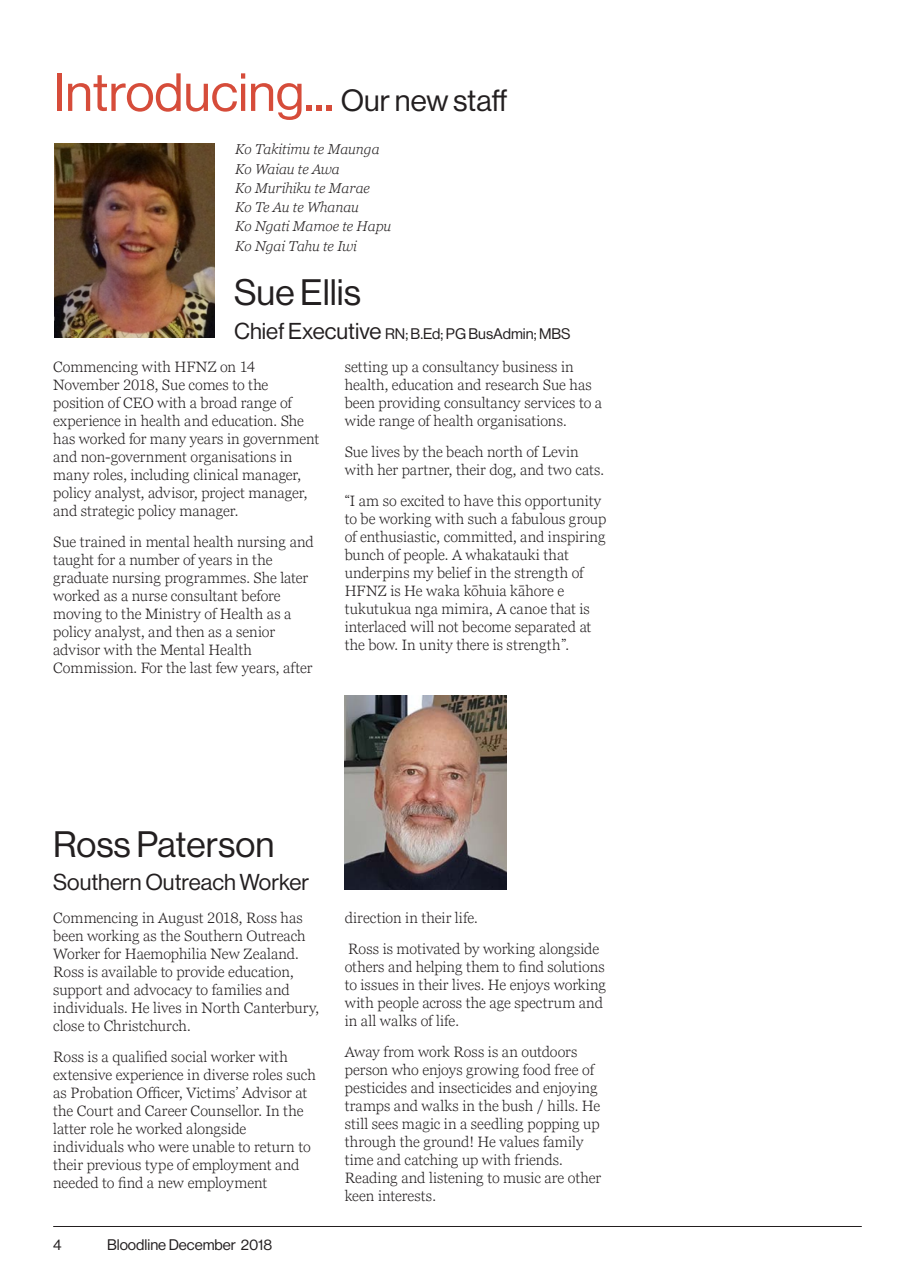
<style>
.page{position:relative;width:915px;height:1285px;background:#fff}
.page>*{position:absolute;margin:0;border:0;box-sizing:border-box;transform-origin:0 0}
._2017_Bloodline_Arti{font:52.5px "N Haas Grotesk DS Pro 55 Rg";color:#d64c3a}
._2017_Bloodline_Arti-2{font:36px "N Haas Grotesk DS Pro 55 Rg";color:#231f20}
._2017_Bloodline_Arti-3{font:22.5px "N Haas Grotesk DS Pro 55 Rg";color:#231f20}
._2017_Bloodline_Body{font:300 15px/18px "Georgia Pro";color:#231f20}
._2017_Bloodline_Arti-4{font:15px "N Haas Grotesk DS Pro 55 Rg";color:#231f20}
.Subheadings{font:italic 300 14.25px "Georgia Pro";color:#231f20}
.s1{font-size:30px;color:#231f20}
.s2{font-size:22.5px}
</style>
<div class="page">
<hr style="left:53px;top:1225px;width:808px;height:1px;background:#231f20">
<img style="left:54px;top:143px;width:161px;height:194px">
<img style="left:344px;top:695px;width:162px;height:194px">
<p class="_2017_Bloodline_Arti" style="left:53px;top:63px;width:456px">Introducing... <span class="s1">Our new staff</span></p>
<p class="Subheadings" style="left:235px;top:141px;width:146px">Ko Takitimu te Maunga</p>
<p class="Subheadings" style="left:235px;top:160px;width:106px">Ko Waiau te Awa</p>
<p class="Subheadings" style="left:235px;top:180px;width:136px">Ko Murihiku te Marae</p>
<p class="Subheadings" style="left:235px;top:199px;width:125px">Ko Te Au te Whanau</p>
<p class="Subheadings" style="left:235px;top:218px;width:158px">Ko Ngati Mamoe te Hapu</p>
<p class="Subheadings" style="left:235px;top:237px;width:123px">Ko Ngai Tahu te Iwi</p>
<p class="_2017_Bloodline_Arti-2" style="left:234px;top:272px;width:128px">Sue Ellis</p>
<p class="_2017_Bloodline_Arti-4" style="left:234px;top:325px;width:338px"><span class="s2">Chief Executive</span> RN; B.Ed; PG BusAdmin; MBS</p>
<p class="_2017_Bloodline_Body" style="left:53px;top:358px;width:267px">Commencing with HFNZ on 14<br>November 2018, Sue comes to the position of CEO with a broad range of experience in health and education. She has worked for many years in government and non-government organisations in many roles, including clinical manager, policy analyst, advisor, project manager, and strategic policy manager.</p>
<p class="_2017_Bloodline_Body" style="left:53px;top:533px;width:262px">Sue trained in mental health nursing and taught for a number of years in the graduate nursing programmes. She later worked as a nurse consultant before moving to the Ministry of Health as a policy analyst, and then as a senior advisor with the Mental Health Commission. For the last few years, after</p>
<p class="_2017_Bloodline_Body" style="left:344px;top:358px;width:259px">setting up a consultancy business in health, education and research Sue has been providing consultancy services to a wide range of health organisations.</p>
<p class="_2017_Bloodline_Body" style="left:344px;top:443px;width:261px">Sue lives by the beach north of Levin with her partner, their dog, and two cats.</p>
<p class="_2017_Bloodline_Body" style="left:344px;top:492px;width:263px">“I am so excited to have this opportunity to be working with such a fabulous group of enthusiastic, committed, and inspiring bunch of people. A whakatauki that underpins my belief in the strength of HFNZ is He waka kōhuia kāhore e tukutukua nga mimira, A canoe that is interlaced will not become separated at the bow. In unity there is strength”.</p>
<p class="_2017_Bloodline_Arti-2" style="left:53px;top:823px;width:223px">Ross Paterson</p>
<p class="_2017_Bloodline_Arti-3" style="left:53px;top:869px;width:257px">Southern Outreach Worker</p>
<p class="_2017_Bloodline_Body" style="left:53px;top:909px;width:267px">Commencing in August 2018, Ross has been working as the Southern Outreach Worker for Haemophilia New Zealand.<br>Ross is available to provide education, support and advocacy to families and individuals. He lives in North Canterbury, close to Christchurch.</p>
<p class="_2017_Bloodline_Body" style="left:53px;top:1048px;width:264px">Ross is a qualified social worker with extensive experience in diverse roles such as Probation Officer, Victims’ Advisor at the Court and Career Counsellor. In the latter role he worked alongside individuals who were unable to return to their previous type of employment and needed to find a new employment</p>
<p class="_2017_Bloodline_Arti-4" style="left:53px;top:1235px;width:10px">4</p>
<p class="_2017_Bloodline_Arti-4" style="left:107px;top:1235px;width:167px">Bloodline December 2018</p>
<p class="_2017_Bloodline_Body" style="left:344px;top:909px;width:134px">direction in their life.</p>
<p class="_2017_Bloodline_Body" style="left:344px;top:940px;width:263px">Ross is motivated by working alongside others and helping them to find solutions to issues in their lives. He enjoys working with people across the age spectrum and in all walks of life.</p>
<p class="_2017_Bloodline_Body" style="left:344px;top:1043px;width:258px">Away from work Ross is an outdoors person who enjoys growing food free of pesticides and insecticides and enjoying tramps and walks in the bush / hills. He still sees magic in a seedling popping up through the ground! He values family time and catching up with friends.<br>Reading and listening to music are other keen interests.</p>
</div>
